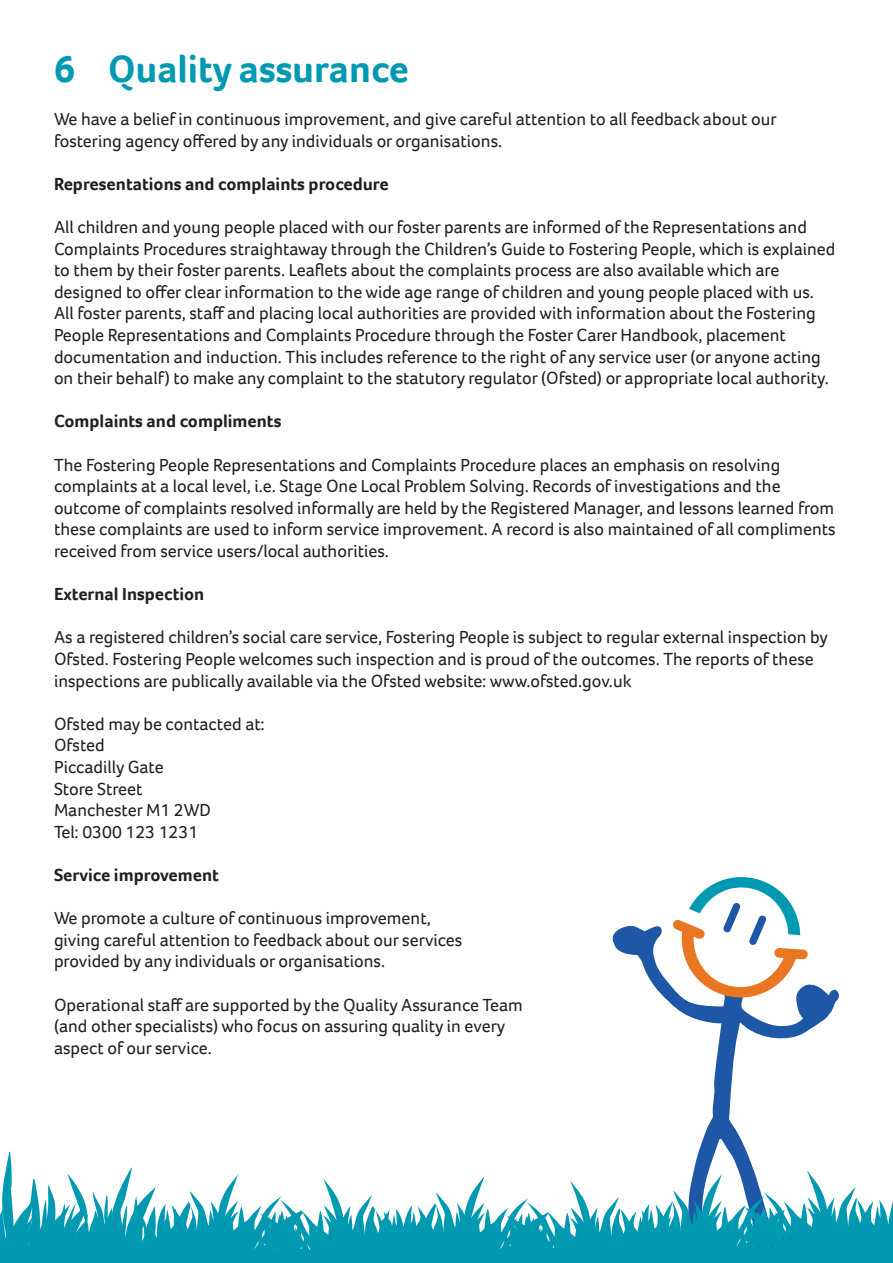
<style>
.page{position:relative;width:893px;height:1263px;background:#fff}
.page>*{position:absolute;margin:0;border:0;box-sizing:border-box;transform-origin:0 0}
.t1{font:700 39px "Foco";color:#0099b2}
.t2{font:18px/21.6px "Foco";color:#231f20}
.t3{font:700 18px "Foco";color:#231f20}
</style>
<div class="page">
<svg style="left:612px;top:925px;width:227px;height:226px"></svg>
<svg style="left:672px;top:877px;width:136px;height:126px"></svg>
<svg style="left:0;top:1151px;width:893px;height:112px"></svg>
<p class="t1" style="left:54px;top:43px;width:356px">6 Quality assurance</p>
<p class="t2" style="left:54px;top:108px;width:724px">We have a belief in continuous improvement, and give careful attention to all feedback about our fostering agency offered by any individuals or organisations.</p>
<p class="t3" style="left:54px;top:172px;width:336px">Representations and complaints procedure</p>
<p class="t2" style="left:54px;top:216px;width:783px">All children and young people placed with our foster parents are informed of the Representations and Complaints Procedures straightaway through the Children’s Guide to Fostering People, which is explained to them by their foster parents. Leaflets about the complaints process are also available which are designed to offer clear information to the wide age range of children and young people placed with us.<br>All foster parents, staff and placing local authorities are provided with information about the Fostering People Representations and Complaints Procedure through the Foster Carer Handbook, placement documentation and induction. This includes reference to the right of any service user (or anyone acting on their behalf) to make any complaint to the statutory regulator (Ofsted) or appropriate local authority.</p>
<p class="t3" style="left:54px;top:409px;width:229px">Complaints and compliments</p>
<p class="t2" style="left:54px;top:453px;width:783px">The Fostering People Representations and Complaints Procedure places an emphasis on resolving complaints at a local level, i.e. Stage One Local Problem Solving. Records of investigations and the outcome of complaints resolved informally are held by the Registered Manager, and lessons learned from these complaints are used to inform service improvement. A record is also maintained of all compliments received from service users/local authorities.</p>
<p class="t3" style="left:54px;top:582px;width:152px">External Inspection</p>
<p class="t2" style="left:54px;top:626px;width:776px">As a registered children’s social care service, Fostering People is subject to regular external inspection by<br>Ofsted. Fostering People welcomes such inspection and is proud of the outcomes. The reports of these inspections are publically available via the Ofsted website: www.ofsted.gov.uk</p>
<p class="t2" style="left:54px;top:713px;width:212px">Ofsted may be contacted at:<br>Ofsted<br>Piccadilly Gate<br>Store Street<br>Manchester M1 2WD<br>Tel: 0300 123 1231</p>
<p class="t3" style="left:54px;top:863px;width:166px">Service improvement</p>
<p class="t2" style="left:54px;top:907px;width:378px">We promote a culture of continuous improvement,</p>
<p class="t2" style="left:54px;top:929px;width:410px">giving careful attention to feedback about our services</p>
<p class="t2" style="left:54px;top:950px;width:333px">provided by any individuals or organisations.</p>
<p class="t2" style="left:54px;top:993px;width:470px">Operational staff are supported by the Quality Assurance Team (and other specialists) who focus on assuring quality in every aspect of our service.</p>
</div>
